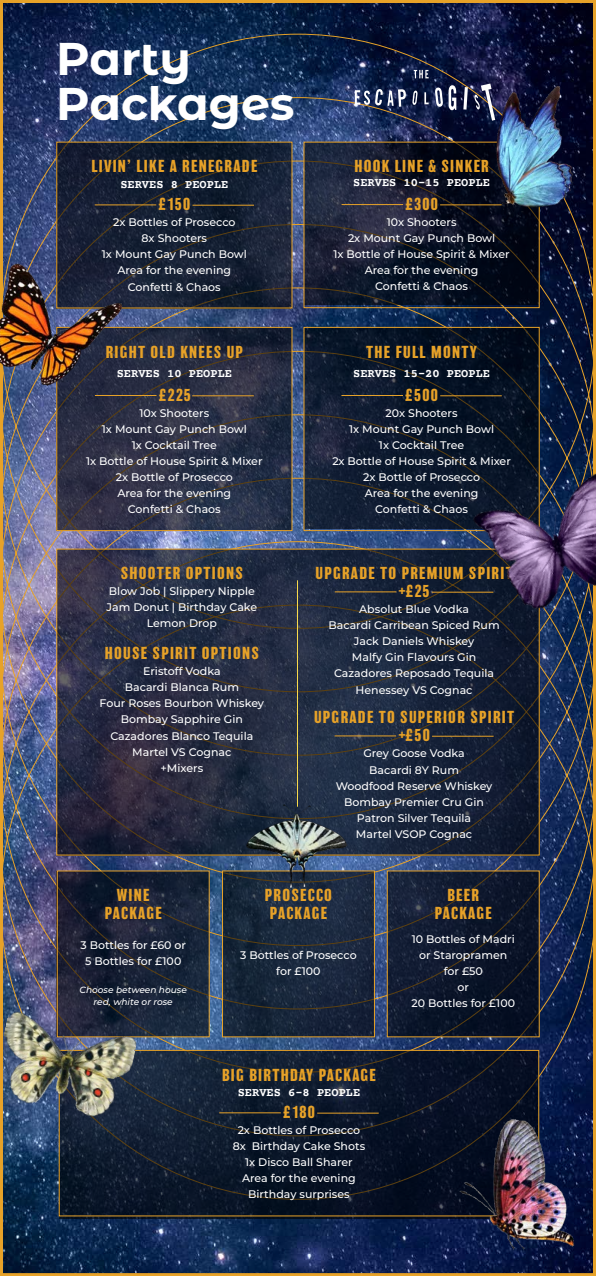
<style>
.page{position:relative;width:596px;height:1276px;background:#fff}
.page>*{position:absolute;margin:0;border:0;box-sizing:border-box;transform-origin:0 0}
.t1{font:700 45.9px/45px "Montserrat Alternates";color:#fff}
.t2{font:700 16px/18px "Balboa";letter-spacing:.08em;color:#e7a228;text-align:center}
.t3{font:700 12px "Courier Prime";color:#fff}
.t4{font:500 11px/16px "Montserrat";color:#fff;text-align:center}
.t5{font:italic 500 9px/12px "Montserrat";color:#fff;text-align:center}
</style>
<div class="page">
<img style="left:0;top:0;width:595px;height:1276px">
<img style="left:0;top:260px;width:124px;height:145px">
<img style="left:462px;top:451px;width:133px;height:189px">
<img style="left:463px;top:80px;width:132px;height:144px">
<svg style="left:59px;top:872px;width:148px;height:163px;background:#1a2235"></svg>
<svg style="left:59px;top:1052px;width:478px;height:167px;background:#0e182a"></svg>
<svg style="left:224px;top:872px;width:149px;height:163px;background:#1a273b"></svg>
<svg style="left:388px;top:872px;width:149px;height:163px;background:#0f182c"></svg>
<hr style="left:219px;top:1112px;width:61px;height:1px;background:#e7a228">
<hr style="left:317px;top:1112px;width:61px;height:1px;background:#e7a228">
<div style="left:59px;top:1050px;width:480px;height:166px;border:1px solid #e7a228"></div>
<div style="left:222px;top:870px;width:153px;height:167px;border:1px solid #e7a228"></div>
<img style="left:0;top:988px;width:143px;height:156px">
<img style="left:246px;top:803px;width:101px;height:85px">
<img style="left:456px;top:1115px;width:137px;height:140px">
<h1 class="t1" style="left:56px;top:34px;width:239px">Party<br>Packages</h1>
<h2 class="t2" style="left:91px;top:158px;width:167px">LIVIN’ LIKE A RENEGRADE</h2>
<p class="t3" style="left:120px;top:178px;width:109px">SERVES 8 PEOPLE</p>
<h2 class="t2" style="left:158px;top:196px;width:34px">£150</h2>
<p class="t4" style="left:102px;top:214px;width:146px">2x Bottles of Prosecco<br>8x Shooters<br>1x Mount Gay Punch Bowl<br>Area for the evening<br>Confetti &amp; Chaos</p>
<h2 class="t2" style="left:354px;top:158px;width:136px">HOOK LINE &amp; SINKER</h2>
<p class="t3" style="left:353px;top:176px;width:138px">SERVES 10-15 PEOPLE</p>
<h2 class="t2" style="left:405px;top:195px;width:34px">£300</h2>
<p class="t4" style="left:333px;top:214px;width:178px">10x Shooters<br>2x Mount Gay Punch Bowl<br>1x Bottle of House Spirit &amp; Mixer<br>Area for the evening<br>Confetti &amp; Chaos</p>
<h2 class="t2" style="left:106px;top:343px;width:139px">RIGHT OLD KNEES UP</h2>
<p class="t3" style="left:117px;top:367px;width:117px">SERVES 10 PEOPLE</p>
<h2 class="t2" style="left:158px;top:386px;width:34px">£225</h2>
<p class="t4" style="left:86px;top:405px;width:178px">10x Shooters<br>1x Mount Gay Punch Bowl<br>1x Cocktail Tree<br>1x Bottle of House Spirit &amp; Mixer<br>2x Bottle of Prosecco<br>Area for the evening<br>Confetti &amp; Chaos</p>
<h2 class="t2" style="left:121px;top:564px;width:123px">SHOOTER OPTIONS</h2>
<p class="t4" style="left:106px;top:583px;width:152px">Blow Job | Slippery Nipple<br>Jam Donut | Birthday Cake<br>Lemon Drop</p>
<h2 class="t2" style="left:105px;top:644px;width:155px">HOUSE SPIRIT OPTIONS</h2>
<p class="t4" style="left:100px;top:663px;width:166px">Eristoff Vodka<br>Bacardi Blanca Rum<br>Four Roses Bourbon Whiskey<br>Bombay Sapphire Gin<br>Cazadores Blanco Tequila<br>Martel VS Cognac<br>+Mixers</p>
<h2 class="t2" style="left:366px;top:343px;width:112px">THE FULL MONTY</h2>
<p class="t3" style="left:353px;top:367px;width:138px">SERVES 15-20 PEOPLE</p>
<h2 class="t2" style="left:404px;top:386px;width:35px">£500</h2>
<p class="t4" style="left:332px;top:405px;width:180px">20x Shooters<br>1x Mount Gay Punch Bowl<br>1x Cocktail Tree<br>2x Bottle of House Spirit &amp; Mixer<br>2x Bottle of Prosecco<br>Area for the evening<br>Confetti &amp; Chaos</p>
<h2 class="t2" style="left:315px;top:564px;width:199px">UPGRADE TO PREMIUM SPIRIT + £25</h2>
<p class="t4" style="left:328px;top:601px;width:173px">Absolut Blue Vodka<br>Bacardi Carribean Spiced Rum<br>Jack Daniels Whiskey<br>Malfy Gin Flavours Gin<br>Cazadores Reposado Tequila<br>Henessey VS Cognac</p>
<h2 class="t2" style="left:314px;top:708px;width:201px">UPGRADE TO SUPERIOR SPIRIT + £50</h2>
<p class="t4" style="left:335px;top:745px;width:158px">Grey Goose Vodka<br>Bacardi 8Y Rum<br>Woodfood Reserve Whiskey<br>Bombay Premier Cru Gin<br>Patron Silver Tequila<br>Martel VSOP Cognac</p>
<h2 class="t2" style="left:105px;top:886px;width:59px">WINE<br>PACKAGE</h2>
<p class="t4" style="left:80px;top:937px;width:107px">3 Bottles for £60 or<br>5 Bottles for £100</p>
<p class="t5" style="left:79px;top:983px;width:109px">Choose between house red, white or rose</p>
<h2 class="t2" style="left:265px;top:886px;width:69px">PROSECCO<br>PACKAGE</h2>
<p class="t4" style="left:240px;top:947px;width:118px">3 Bottles of Prosecco for £100</p>
<h2 class="t2" style="left:222px;top:1065px;width:155px">BIG BIRTHDAY PACKAGE</h2>
<p class="t3" style="left:237px;top:1086px;width:124px">SERVES 6-8 PEOPLE</p>
<h2 class="t2" style="left:282px;top:1103px;width:34px">£180</h2>
<p class="t4" style="left:232px;top:1122px;width:134px">2x Bottles of Prosecco<br>8x Birthday Cake Shots<br>1x Disco Ball Sharer<br>Area for the evening<br>Birthday surprises</p>
<h2 class="t2" style="left:434px;top:886px;width:59px">BEER<br>PACKAGE</h2>
<p class="t4" style="left:411px;top:931px;width:105px">10 Bottles of Madri or Staropramen for £50<br>or<br>20 Bottles for £100</p>
</div>
